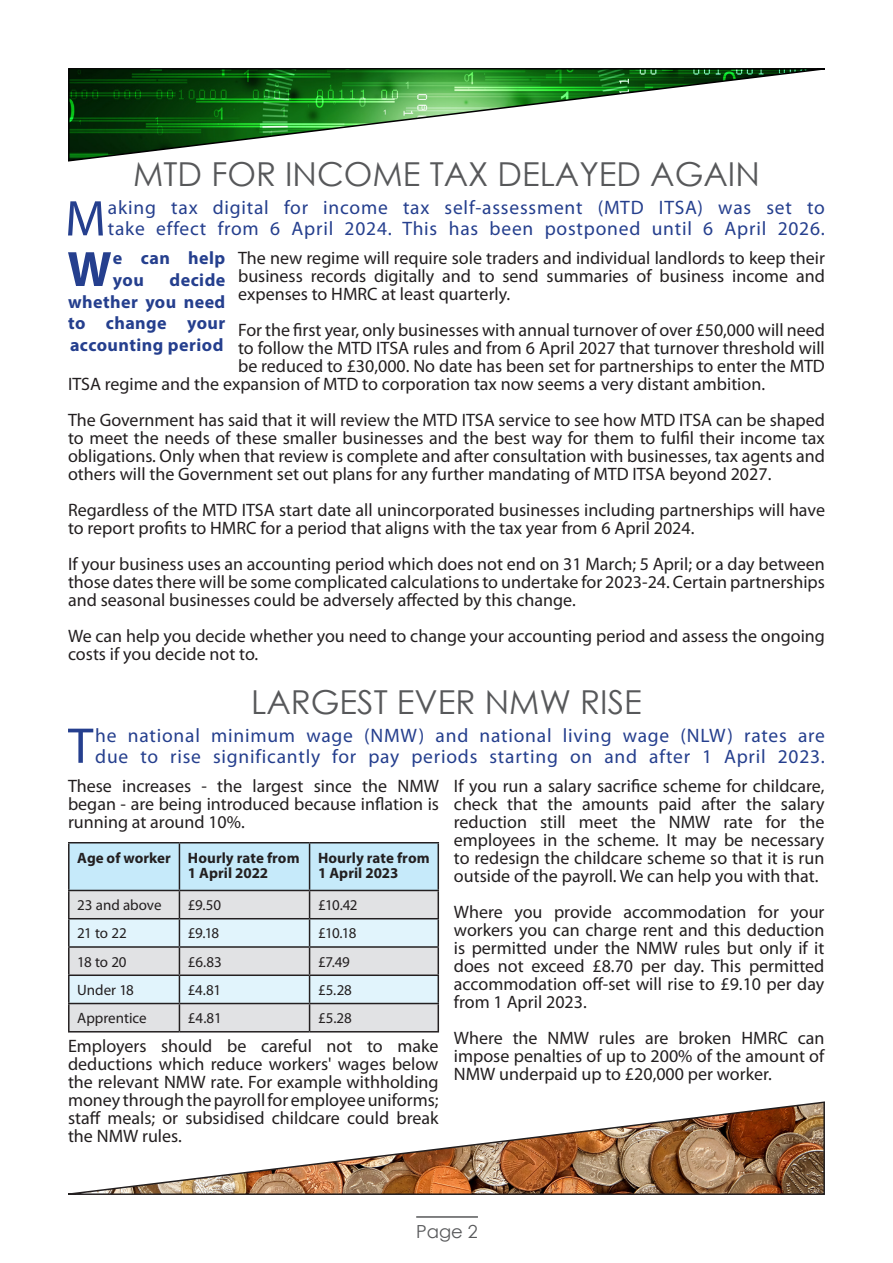
<style>
.page{position:relative;width:893px;height:1263px;background:#fff}
.page>*{position:absolute;margin:0;border:0;box-sizing:border-box;transform-origin:0 0}
.t1{font:50.7px "Myriad Pro";color:#253f8e}
.t2{font:700 50.1px "Myriad Pro";color:#253f8e}
.t3{font:33px "Century Gothic";color:#57585a}
.t4{font:19.5px/21px "Myriad Pro";letter-spacing:.04em;color:#253f8e}
.t5{font:18px/18px "Myriad Pro";color:#231f20;text-align:justify}
.t6{font:700 18px/21.6px "Myriad Pro";letter-spacing:.025em;color:#253f8e}
.t7{font:18px "Century Gothic";color:#57585a}
.t8{font:15px "Myriad Pro";letter-spacing:-.005em;color:#231f20}
.t9{font:700 15px/15px "Myriad Pro";letter-spacing:.005em;color:#231f20}
</style>
<div class="page">
<hr style="left:416px;top:1216px;width:62px;height:2px;background:#57585a">
<svg style="left:68px;top:68px;width:757px;height:94px"></svg>
<img style="left:68px;top:1101px;width:757px;height:94px">
<hr style="left:68px;top:842px;width:111px;height:1px;background:#231f20">
<hr style="left:68px;top:843px;width:2px;height:47px;background:#231f20">
<hr style="left:179px;top:842px;width:131px;height:1px;background:#231f20">
<hr style="left:310px;top:842px;width:129px;height:1px;background:#231f20">
<hr style="left:68px;top:890px;width:111px;height:1px;background:#231f20">
<hr style="left:68px;top:891px;width:2px;height:27px;background:#231f20">
<hr style="left:68px;top:918px;width:111px;height:1px;background:#231f20">
<hr style="left:68px;top:919px;width:2px;height:27px;background:#231f20">
<hr style="left:68px;top:946px;width:111px;height:2px;background:#231f20">
<hr style="left:68px;top:948px;width:2px;height:26px;background:#231f20">
<hr style="left:68px;top:974px;width:111px;height:2px;background:#231f20">
<hr style="left:68px;top:976px;width:2px;height:27px;background:#231f20">
<hr style="left:68px;top:1003px;width:111px;height:1px;background:#231f20">
<hr style="left:68px;top:1004px;width:2px;height:27px;background:#231f20">
<svg style="left:69px;top:843px;width:370px;height:188px;background:#cfdee5"></svg>
<hr style="left:68px;top:1031px;width:111px;height:1px;background:#231f20">
<hr style="left:179px;top:1031px;width:131px;height:1px;background:#231f20">
<hr style="left:310px;top:1031px;width:129px;height:1px;background:#231f20">
<p class="t3" style="left:133px;top:151px;width:628px">MTD FOR INCOME TAX DELAYED AGAIN</p>
<p class="t1" style="left:65px;top:187px;width:42px">M</p>
<p class="t4" style="left:108px;top:197px;width:718px">aking tax digital for income tax self-assessment (MTD ITSA) was set to take effect from 6 April 2024. This has been postponed until 6 April 2026.</p>
<p class="t2" style="left:67px;top:236px;width:46px">W</p>
<p class="t6" style="left:113px;top:247px;width:114px">e can help you</p>
<p class="t5" style="left:238px;top:249px;width:588px">The new regime will require sole traders and individual landlords to keep their business records digitally and to send summaries of business income and expenses to HMRC at least quarterly.</p>
<p class="t5" style="left:238px;top:321px;width:588px">For the first year, only businesses with annual turnover of over £50,000 will need</p>
<p class="t5" style="left:238px;top:339px;width:588px">to follow the MTD ITSA rules and from 6 April 2027 that turnover threshold will</p>
<p class="t5" style="left:238px;top:357px;width:588px">be reduced to £30,000. No date has been set for partnerships to enter the MTD</p>
<p class="t5" style="left:68px;top:375px;width:699px">ITSA regime and the expansion of MTD to corporation tax now seems a very distant ambition.</p>
<p class="t5" style="left:68px;top:411px;width:758px">The Government has said that it will review the MTD ITSA service to see how MTD ITSA can be shaped to meet the needs of these smaller businesses and the best way for them to fulfil their income tax obligations. Only when that review is complete and after consultation with businesses, tax agents and others will the Government set out plans for any further mandating of MTD ITSA beyond 2027.</p>
<p class="t5" style="left:68px;top:501px;width:758px">Regardless of the MTD ITSA start date all unincorporated businesses including partnerships will have to report profits to HMRC for a period that aligns with the tax year from 6 April 2024.</p>
<p class="t5" style="left:68px;top:555px;width:758px">If your business uses an accounting period which does not end on 31 March; 5 April; or a day between those dates there will be some complicated calculations to undertake for 2023-24. Certain partnerships and seasonal businesses could be adversely affected by this change.</p>
<p class="t5" style="left:68px;top:627px;width:758px">We can help you decide whether you need to change your accounting period and assess the ongoing costs if you decide not to.</p>
<p class="t6" style="left:68px;top:269px;width:159px;text-align:justify;text-indent:102px">decide whether you need to change your accounting period</p>
<p class="t3" style="left:251px;top:679px;width:392px">LARGEST EVER NMW RISE</p>
<p class="t1" style="left:68px;top:714px;width:27px">T</p>
<p class="t4" style="left:95px;top:724px;width:731px">he national minimum wage (NMW) and national living wage (NLW) rates are due to rise significantly for pay periods starting on and after 1 April 2023.</p>
<p class="t5" style="left:68px;top:776px;width:372px">These increases - the largest since the NMW began - are being introduced because inflation is running at around 10%.</p>
<p class="t5" style="left:454px;top:776px;width:372px">If you run a salary sacrifice scheme for childcare, check that the amounts paid after the salary reduction still meet the NMW rate for the employees in the scheme. It may be necessary to redesign the childcare scheme so that it is run outside of the payroll. We can help you with that.</p>
<p class="t5" style="left:454px;top:902px;width:372px">Where you provide accommodation for your workers you can charge rent and this deduction is permitted under the NMW rules but only if it does not exceed £8.70 per day. This permitted accommodation off-set will rise to £9.10 per day from 1 April 2023.</p>
<p class="t5" style="left:454px;top:1028px;width:372px">Where the NMW rules are broken HMRC can impose penalties of up to 200% of the amount of NMW underpaid up to £20,000 per worker.</p>
<p class="t9" style="left:77px;top:849px;width:95px">Age of worker</p>
<p class="t9" style="left:188px;top:849px;width:113px">Hourly rate from<br>1 April 2022</p>
<p class="t9" style="left:318px;top:849px;width:113px">Hourly rate from<br>1 April 2023</p>
<p class="t8" style="left:77px;top:896px;width:86px">23 and above</p>
<p class="t8" style="left:188px;top:896px;width:35px">£9.50</p>
<p class="t8" style="left:318px;top:896px;width:41px">£10.42</p>
<p class="t8" style="left:77px;top:924px;width:51px">21 to 22</p>
<p class="t8" style="left:188px;top:924px;width:33px">£9.18</p>
<p class="t8" style="left:318px;top:924px;width:40px">£10.18</p>
<p class="t8" style="left:77px;top:952px;width:51px">18 to 20</p>
<p class="t8" style="left:188px;top:952px;width:35px">£6.83</p>
<p class="t8" style="left:318px;top:952px;width:33px">£7.49</p>
<p class="t8" style="left:77px;top:981px;width:58px">Under 18</p>
<p class="t8" style="left:188px;top:981px;width:35px">£4.81</p>
<p class="t8" style="left:318px;top:981px;width:35px">£5.28</p>
<p class="t8" style="left:77px;top:1009px;width:71px">Apprentice</p>
<p class="t8" style="left:188px;top:1009px;width:35px">£4.81</p>
<p class="t8" style="left:318px;top:1009px;width:35px">£5.28</p>
<p class="t5" style="left:68px;top:1037px;width:372px">Employers should be careful not to make deductions which reduce workers' wages below the relevant NMW rate. For example withholding money through the payroll for employee uniforms; staff meals; or subsidised childcare could break the NMW rules.</p>
<p class="t7" style="left:416px;top:1218px;width:63px">Page 2</p>
</div>
